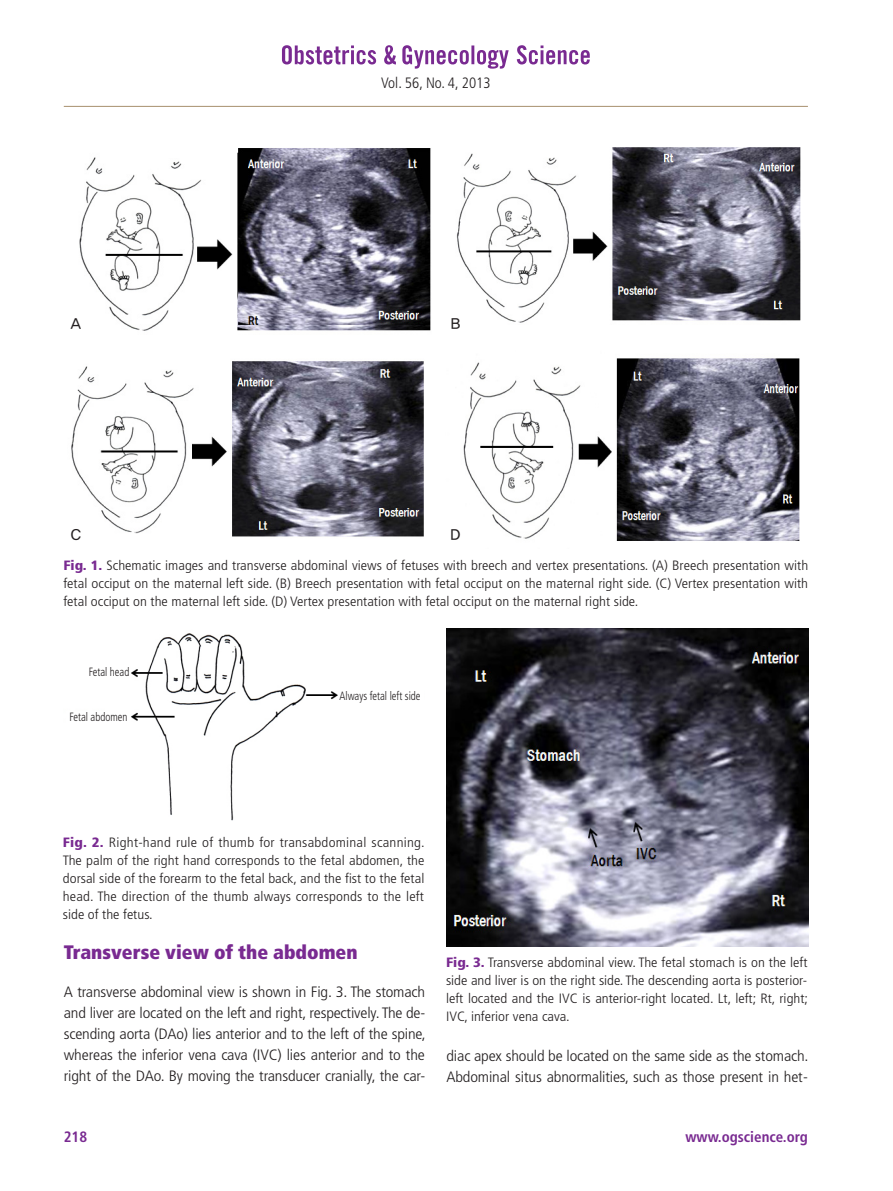
<style>
.page{position:relative;width:893px;height:1191px;background:#fff}
.page>*{position:absolute;margin:0;border:0;box-sizing:border-box;transform-origin:0 0}
.서론_영문{font:900 condensed 19.5px "Frutiger LT Std";color:#792a91}
.본문_영문{font:300 condensed 15px/21px "Frutiger LT Std";letter-spacing:-.01em;color:#231f20;text-align:justify;scale:1.1 1}
.t1{font:700 condensed 15px "Frutiger LT Std";color:#792a91}
.본문_영문-2{font:300 condensed 15px "Frutiger LT Std";letter-spacing:-.01em;color:#231f20}
.그림A-B{font:15px "YDIYGO330";color:#231f20}
.표_타이틀{font:300 condensed 13.5px/18px "Frutiger LT Std";color:#231f20;text-align:justify;scale:1.1 1}
.표내용{font:300 condensed 12px "Frutiger LT Std";color:#231f20;scale:.9 1}
.s1{font-weight:900;color:#792a91}
</style>
<div class="page">
<hr style="left:64px;top:106px;width:744px;height:1px;background:#ad9676">
<svg style="left:517px;top:45px;width:73px;height:19px"></svg>
<svg style="left:402px;top:45px;width:107px;height:24px"></svg>
<svg style="left:282px;top:45px;width:114px;height:19px"></svg>
<img style="left:79px;top:148px;width:352px;height:183px">
<img style="left:71px;top:361px;width:353px;height:176px">
<img style="left:456px;top:147px;width:345px;height:176px">
<img style="left:463px;top:358px;width:337px;height:183px">
<img style="left:447px;top:628px;width:361px;height:318px">
<img style="left:131px;top:633px;width:207px;height:188px">
<p class="본문_영문-2" style="left:381px;top:74px;width:111px">Vol. 56, No. 4, 2013</p>
<p class="그림A-B" style="left:71px;top:316px;width:11px">A</p>
<p class="그림A-B" style="left:451px;top:316px;width:11px">B</p>
<p class="그림A-B" style="left:71px;top:526px;width:12px">C</p>
<p class="그림A-B" style="left:450px;top:526px;width:11px">D</p>
<p class="표_타이틀" style="left:63px;top:556px;width:678px"><span class="s1">Fig. 1.</span> Schematic images and transverse abdominal views of fetuses with breech and vertex presentations. (A) Breech presentation with fetal occiput on the maternal left side. (B) Breech presentation with fetal occiput on the maternal right side. (C) Vertex presentation with fetal occiput on the maternal left side. (D) Vertex presentation with fetal occiput on the maternal right side.</p>
<p class="표내용" style="left:89px;top:665px;width:47px">Fetal head</p>
<p class="표내용" style="left:69px;top:710px;width:66px">Fetal abdomen</p>
<p class="표내용" style="left:340px;top:689px;width:91px">Always fetal left side</p>
<p class="표_타이틀" style="left:63px;top:833px;width:330px"><span class="s1">Fig. 2.</span> Right-hand rule of thumb for transabdominal scanning.<br>The palm of the right hand corresponds to the fetal abdomen, the dorsal side of the forearm to the fetal back, and the fist to the fetal head. The direction of the thumb always corresponds to the left side of the fetus.</p>
<p class="서론_영문" style="left:64px;top:940px;width:295px">Transverse view of the abdomen</p>
<p class="본문_영문" style="left:64px;top:981px;width:331px">A transverse abdominal view is shown in Fig. 3. The stomach and liver are located on the left and right, respectively. The de&shy;scending aorta (DAo) lies anterior and to the left of the spine, whereas the inferior vena cava (IVC) lies anterior and to the right of the DAo. By moving the transducer cranially, the car-</p>
<p class="표_타이틀" style="left:446px;top:953px;width:331px"><span class="s1">Fig. 3.</span> Transverse abdominal view. The fetal stomach is on the left side and liver is on the right side. The descending aorta is posterior&shy;left located and the IVC is anterior-right located. Lt, left; Rt, right; IVC, inferior vena cava.</p>
<p class="본문_영문" style="left:446px;top:1045px;width:331px">diac apex should be located on the same side as the stomach.<br>Abdominal situs abnormalities, such as those present in het-</p>
<p class="t1" style="left:64px;top:1128px;width:25px">218</p>
<p class="t1" style="left:685px;top:1128px;width:124px">www.ogscience.org</p>
</div>
